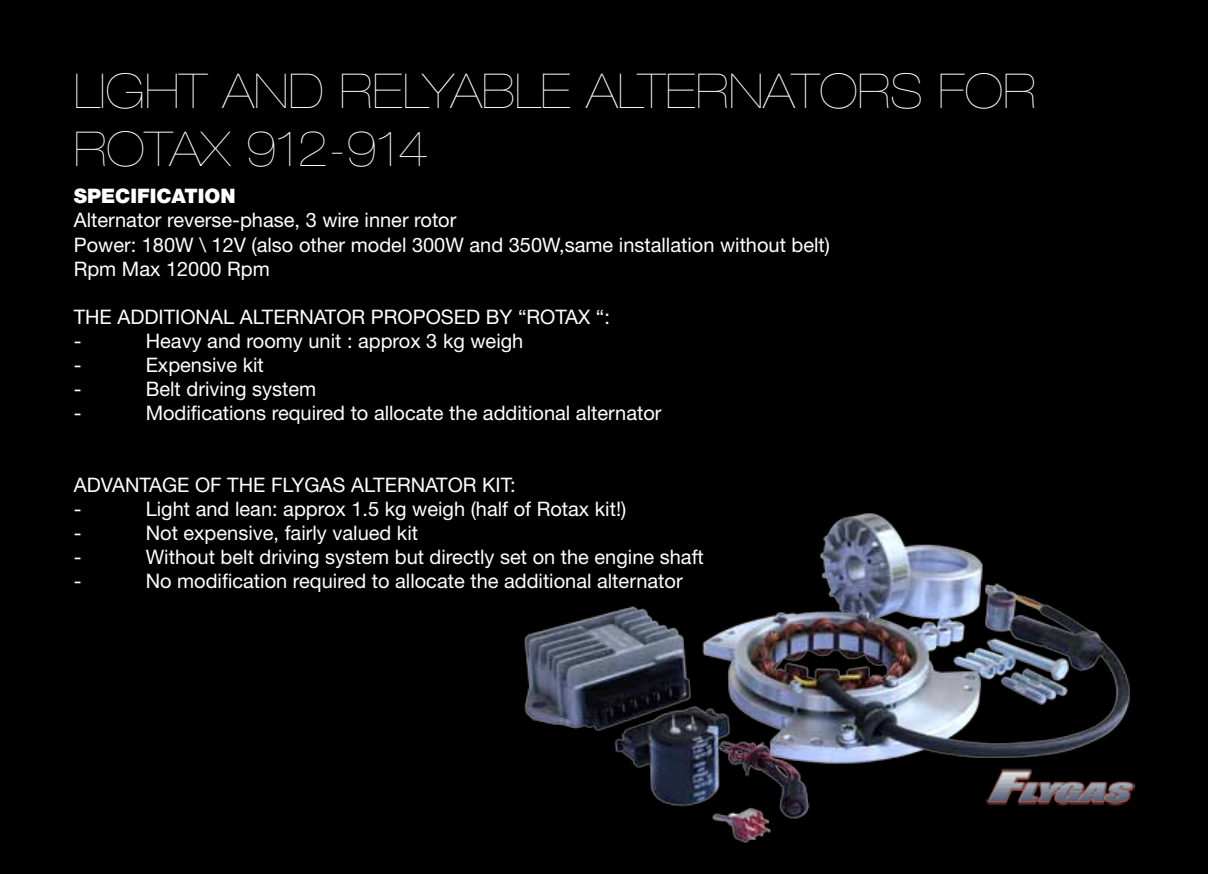
<style>
.page{position:relative;width:1208px;height:874px;background:#fff}
.page>*{position:absolute;margin:0;border:0;box-sizing:border-box;transform-origin:0 0}
.t1{font:200 expanded 48px/57.6px "Helvetica Neue LT Std";color:#fff}
.t2{font:20px/24px "Helvetica Neue LT Std";color:#fff}
.t3{font:900 20px "Helvetica Neue LT Std";color:#fff}
</style>
<div class="page">
<div style="left:0;top:0;width:1208px;height:873px;background:#000"></div>
<img style="left:524px;top:513px;width:612px;height:330px">
<h1 class="t1" style="left:74px;top:62px;width:963px">LIGHT AND RELYABLE ALTERNATORS FOR<br>ROTAX 912-914</h1>
<p class="t3" style="left:74px;top:184px;width:163px">SPECIFICATION</p>
<p class="t2" style="left:74px;top:208px;width:758px">Alternator reverse-phase, 3 wire inner rotor<br>Power: 180W \ 12V (also other model 300W and 350W,same installation without belt)<br>Rpm Max 12000 Rpm</p>
<p class="t2" style="left:74px;top:304px;width:538px">THE ADDITIONAL ALTERNATOR PROPOSED BY “ROTAX “: -</p>
<p class="t2" style="left:146px;top:328px;width:379px">Heavy and roomy unit : approx 3 kg weigh</p>
<p class="t2" style="left:74px;top:352px;width:9px">-</p>
<p class="t2" style="left:146px;top:352px;width:120px">Expensive kit</p>
<p class="t2" style="left:74px;top:376px;width:9px">-</p>
<p class="t2" style="left:146px;top:376px;width:172px">Belt driving system</p>
<p class="t2" style="left:74px;top:400px;width:9px">-</p>
<p class="t2" style="left:146px;top:400px;width:517px">Modifications required to allocate the additional alternator</p>
<p class="t2" style="left:74px;top:472px;width:443px">ADVANTAGE OF THE FLYGAS ALTERNATOR KIT: -</p>
<p class="t2" style="left:146px;top:496px;width:482px">Light and lean: approx 1.5 kg weigh (half of Rotax kit!)</p>
<p class="t2" style="left:74px;top:520px;width:9px">-</p>
<p class="t2" style="left:146px;top:520px;width:274px">Not expensive, fairly valued kit</p>
<p class="t2" style="left:74px;top:544px;width:9px">-</p>
<p class="t2" style="left:146px;top:544px;width:559px">Without belt driving system but directly set on the engine shaft</p>
<p class="t2" style="left:74px;top:568px;width:9px">-</p>
<p class="t2" style="left:146px;top:568px;width:538px">No modification required to allocate the additional alternator</p>
</div>
